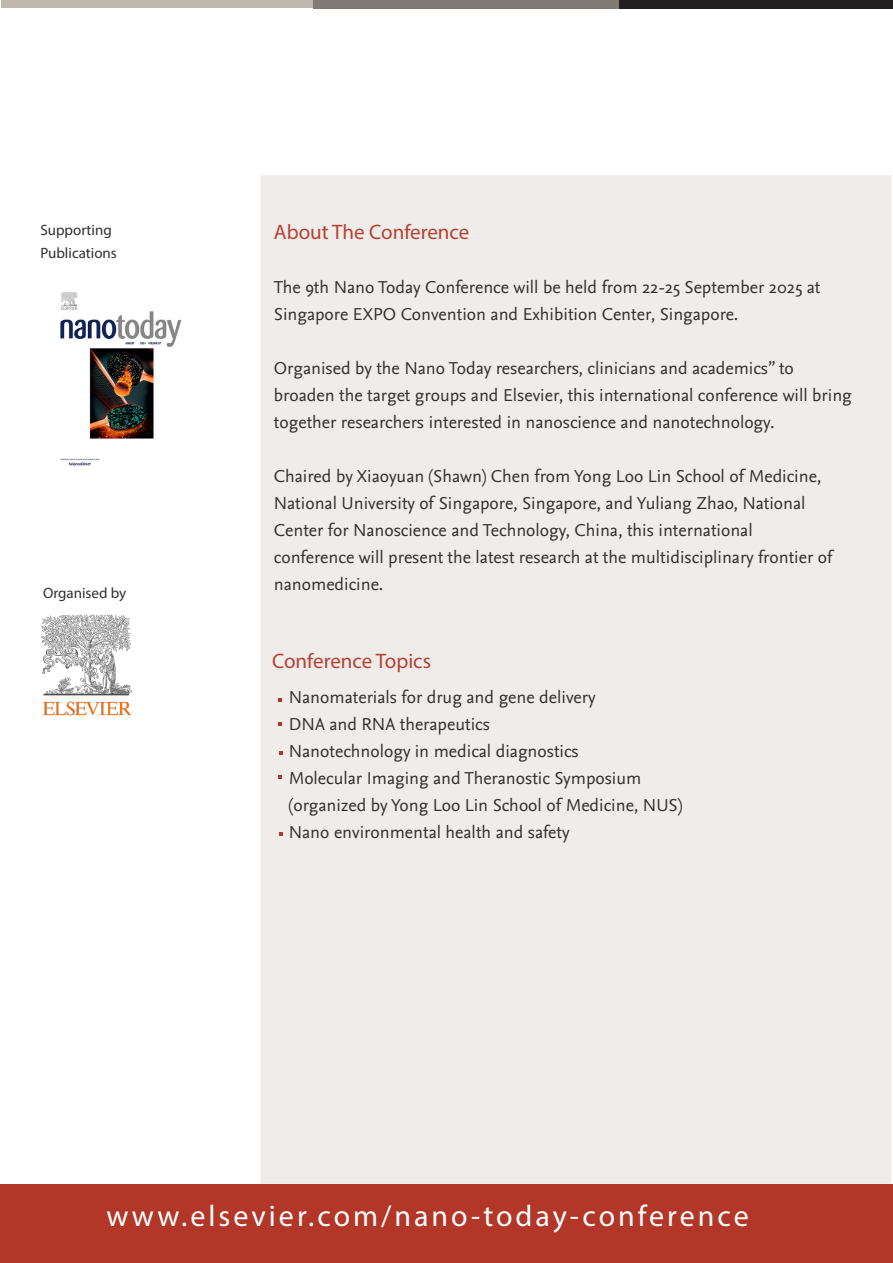
<style>
.page{position:relative;width:893px;height:1263px;background:#fff}
.page>*{position:absolute;margin:0;border:0;box-sizing:border-box;transform-origin:0 0}
.t1{font:30px "Myriad Pro";letter-spacing:.1em;color:#fff}
.t2{font:21px "Myriad Pro";color:#b64133}
.t3{font:18px/27px "Nexus Sans Pro";color:#312f30}
.t4{font:15px "Myriad Pro";color:#312f30}
</style>
<div class="page">
<div style="left:260px;top:175px;width:632px;height:1009px;background:#efecea"></div>
<img style="left:41px;top:614px;width:91px;height:102px">
<div style="left:0;top:1184px;width:893px;height:79px;background:#b23728"></div>
<div style="left:1px;top:1px;width:311px;height:7px;background:#c1b7ad"></div>
<div style="left:313px;top:0;width:580px;height:9px;background:#231f20"></div>
<div style="left:313px;top:0;width:305px;height:9px;background:#817a74"></div>
<svg style="left:278px;top:698px;width:4px;height:3px"></svg>
<svg style="left:278px;top:722px;width:4px;height:4px"></svg>
<svg style="left:279px;top:751px;width:4px;height:3px"></svg>
<svg style="left:279px;top:832px;width:4px;height:4px"></svg>
<svg style="left:278px;top:775px;width:4px;height:4px"></svg>
<img style="left:60px;top:292px;width:122px;height:174px">
<p class="t4" style="left:40px;top:221px;width:73px">Supporting</p>
<p class="t4" style="left:40px;top:243px;width:78px">Publications</p>
<p class="t4" style="left:43px;top:583px;width:85px">Organised by</p>
<p class="t2" style="left:274px;top:218px;width:197px">About The Conference</p>
<p class="t3" style="left:274px;top:272px;width:548px">The 9th Nano Today Conference will be held from 22-25 September 2025 at<br>Singapore EXPO Convention and Exhibition Center, Singapore.</p>
<p class="t3" style="left:274px;top:353px;width:579px">Organised by the Nano Today researchers, clinicians and academics” to broaden the target groups and Elsevier, this international conference will bring together researchers interested in nanoscience and nanotechnology.</p>
<p class="t3" style="left:274px;top:461px;width:560px">Chaired by Xiaoyuan (Shawn) Chen from Yong Loo Lin School of Medicine, National University of Singapore, Singapore, and Yuliang Zhao, National Center for Nanoscience and Technology, China, this international conference will present the latest research at the multidisciplinary frontier of nanomedicine.</p>
<p class="t2" style="left:272px;top:648px;width:160px">Conference Topics</p>
<p class="t3" style="left:289px;top:683px;width:308px">Nanomaterials for drug and gene delivery</p>
<p class="t3" style="left:289px;top:710px;width:203px">DNA and RNA therapeutics</p>
<p class="t3" style="left:289px;top:737px;width:291px">Nanotechnology in medical diagnostics</p>
<p class="t3" style="left:289px;top:764px;width:354px">Molecular Imaging and Theranostic Symposium</p>
<p class="t3" style="left:289px;top:791px;width:395px">(organized by Yong Loo Lin School of Medicine, NUS)</p>
<p class="t3" style="left:289px;top:818px;width:282px">Nano environmental health and safety</p>
<p class="t1" style="left:106px;top:1197px;width:644px">www.elsevier.com/nano-today-conference</p>
</div>
